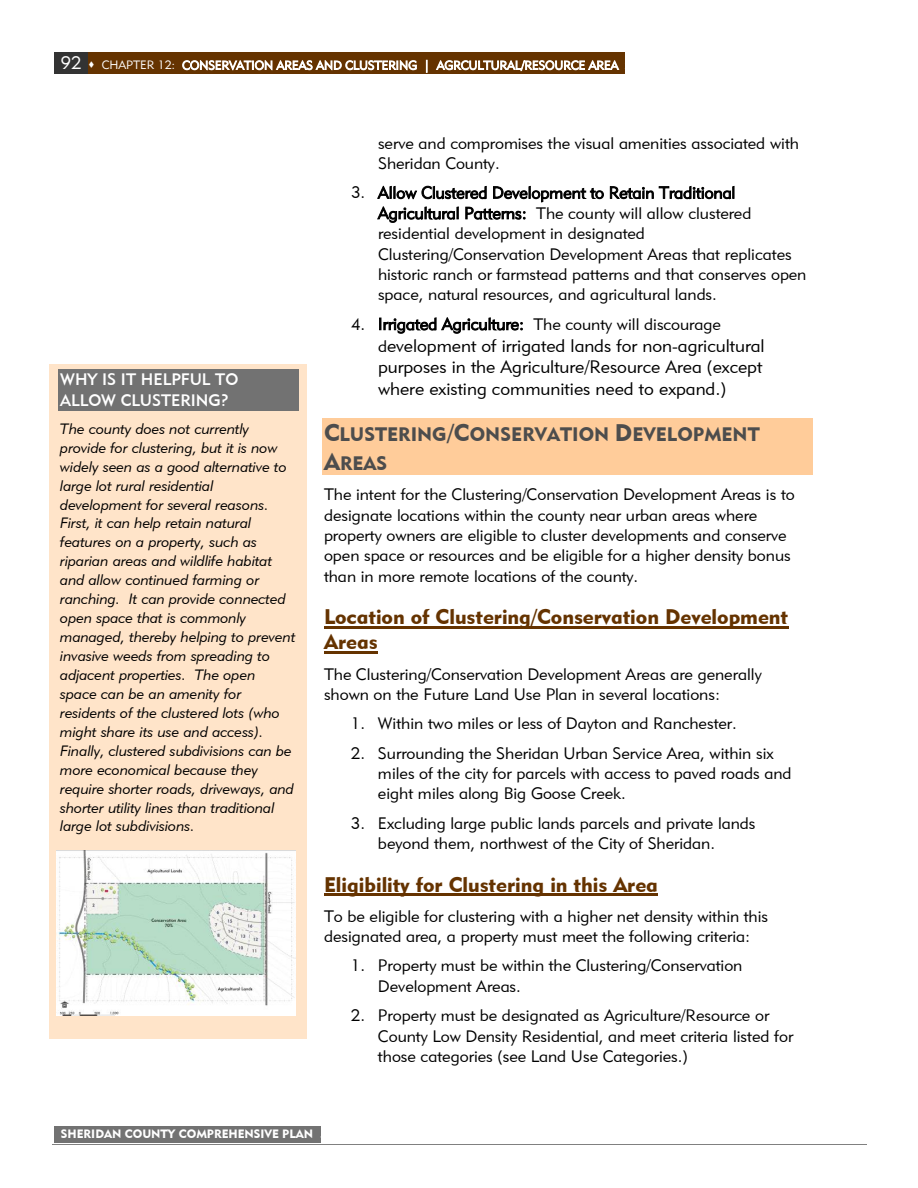
<style>
.page{position:relative;width:918px;height:1188px;background:#fff}
.page>*{position:absolute;margin:0;border:0;box-sizing:border-box;transform-origin:0 0}
.t1{font:21px/25.2px "Geometric 415 BT Black A";color:#653300}
.t2{font:19.5px/28.8px "Geometric 415 BT Black A";color:#4d4d4d}
.t3{font:18px/21.9px "Geometric 415 BT Lite A";color:#000}
.t4{font:18px "Geometric 415 BT Lite A";color:#fff}
.t5{font:16.5px/20.4px "Geometric 415 BT Lite A";color:#000}
.t6{font:16.5px/20.5px "Geometric 415 BT Medium A";color:#fff}
.t7{font:15px/18.9px "Geometric 415 BT Lite Italic A";color:#000}
.t8{font:12px "Geometric 415 BT Lite A";letter-spacing:-.005em;color:#fff}
.t9{font:12px "Geometric 415 BT Black A";color:#fff}
.s1{font-size:16.5px}
.s2{font-size:24px}
</style>
<div class="page">
<div style="left:54px;top:52px;width:34px;height:22px;background:#333"></div>
<div style="left:88px;top:52px;width:537px;height:22px;background:#653300"></div>
<div style="left:54px;top:1126px;width:266px;height:16px;background:#727272"></div>
<hr style="left:52px;top:1144px;width:814px;height:1px;background:#808080">
<div style="left:50px;top:364px;width:257px;height:675px;background:#ffe4c9"></div>
<div style="left:58px;top:370px;width:240px;height:20px;background:#727272"></div>
<div style="left:58px;top:390px;width:240px;height:20px;background:#727272"></div>
<img style="left:56px;top:850px;width:240px;height:166px">
<div style="left:322px;top:418px;width:490px;height:29px;background:#ffcc9a"></div>
<div style="left:322px;top:447px;width:490px;height:28px;background:#ffcc9a"></div>
<hr style="left:324px;top:626px;width:464px;height:3px;background:#653300">
<hr style="left:324px;top:652px;width:54px;height:2px;background:#653300">
<hr style="left:324px;top:894px;width:334px;height:2px;background:#653300">
<p class="t4" style="left:61px;top:52px;width:22px">92</p>
<p class="t8" style="left:102px;top:58px;width:530px">CHAPTER 12: CONSERVATION AREAS AND CLUSTERING | AGRCULTURAL/RESOURCE AREA x</p>
<p class="t6" style="left:60px;top:369px;width:180px">WHY IS IT HELPFUL TO<br>ALLOW CLUSTERING?</p>
<p class="t7" style="left:60px;top:419px;width:237px">The county does not currently provide for clustering, but it is now widely seen as a good alternative to large lot rural residential development for several reasons.<br>First, it can help retain natural features on a property, such as riparian areas and wildlife habitat and allow continued farming or ranching. It can provide connected open space that is commonly managed, thereby helping to prevent invasive weeds from spreading to adjacent properties. The open space can be an amenity for residents of the clustered lots (who might share its use and access).<br>Finally, clustered subdivisions can be more economical because they require shorter roads, driveways, and shorter utility lines than traditional large lot subdivisions.</p>
<p class="t5" style="left:378px;top:132px;width:423px">serve and compromises the visual amenities associated with<br>Sheridan County.</p>
<p class="t5" style="left:378px;top:182px;width:430px;text-indent:-27px">3. Allow Clustered Development to Retain Traditional Agricultural Patterns: The county will allow clustered residential development in designated Clustering/Conservation Development Areas that replicates historic ranch or farmstead patterns and that conserves open space, natural resources, and agricultural lands.</p>
<p class="t5" style="left:351px;top:314px;width:372px">4. Irrigated Agriculture: The county will discourage</p>
<p class="t3" style="left:378px;top:334px;width:388px"><span class="s1">d</span>evelopment of irrigated lands for non-agricultural purposes in the Agriculture/Resource Area (except where existing communities need to expand.)</p>
<p class="t2" style="left:324px;top:419px;width:437px"><span class="s2">C</span>LUSTERING<span class="s2">/C</span>ONSERVATION <span class="s2">D</span>EVELOPMENT<br><span class="s2">A</span>REAS</p>
<p class="t5" style="left:324px;top:484px;width:472px">The intent for the Clustering/Conservation Development Areas is to designate locations within the county near urban areas where property owners are eligible to cluster developments and conserve open space or resources and be eligible for a higher density bonus than in more remote locations of the county.</p>
<p class="t1" style="left:324px;top:604px;width:466px">Location of Clustering/Conservation Development<br>Areas</p>
<p class="t5" style="left:324px;top:663px;width:439px">The Clustering/Conservation Development Areas are generally shown on the Future Land Use Plan in several locations:</p>
<p class="t5" style="left:351px;top:713px;width:387px">1. Within two miles or less of Dayton and Ranchester.</p>
<p class="t5" style="left:378px;top:743px;width:415px;text-indent:-27px">2. Surrounding the Sheridan Urban Service Area, within six miles of the city for parcels with access to paved roads and eight miles along Big Goose Creek.</p>
<p class="t5" style="left:378px;top:812px;width:379px;text-indent:-27px">3. Excluding large public lands parcels and private lands beyond them, northwest of the City of Sheridan.</p>
<p class="t1" style="left:324px;top:871px;width:335px">Eligibility for Clustering in this Area</p>
<p class="t5" style="left:324px;top:906px;width:446px">To be eligible for clustering with a higher net density within this designated area, a property must meet the following criteria:</p>
<p class="t5" style="left:378px;top:955px;width:366px;text-indent:-27px">1. Property must be within the Clustering/Conservation<br>Development Areas.</p>
<p class="t5" style="left:378px;top:1005px;width:417px;text-indent:-27px">2. Property must be designated as Agriculture/Resource or<br>County Low Density Residential, and meet criteria listed for those categories (see Land Use Categories.)</p>
<p class="t9" style="left:61px;top:1126px;width:264px">SHERIDAN COUNTY COMPREHENSIVE PLAN .</p>
</div>
